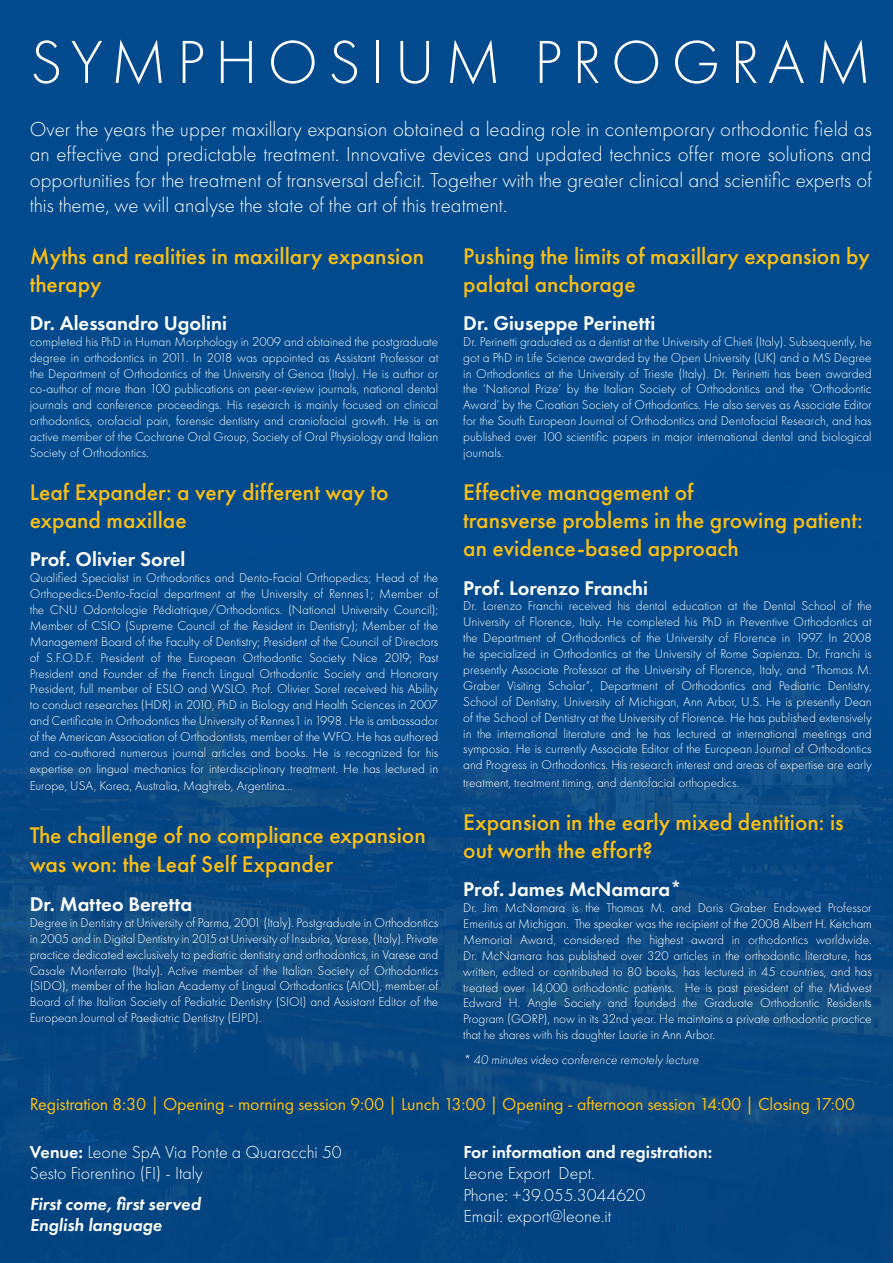
<style>
.page{position:relative;width:893px;height:1263px;background:#014a8e}
.page>*{position:absolute;margin:0;border:0;box-sizing:border-box;transform-origin:0 0}
.t1{font:300 63px "Futura PT";letter-spacing:.16em;color:#fff}
.t2{font:500 23.55px/28.2px "Futura PT";color:#fdbe12}
.t3{font:300 21px/25.2px "Futura PT";color:#fff;text-align:justify}
.t4{font:600 20.55px "Futura PT";color:#fff}
.t5{font:300 18px/21.6px "Futura PT";color:#fff}
.t6{font:18px "Futura PT";letter-spacing:-.01em;color:#fdbe12}
.t7{font:italic 600 18px/21.6px "Futura PT";color:#fff}
.t8{font:600 18px "Futura PT";color:#fff}
.t9{font:300 13.2px/15.9px "Futura PT";color:#fff;text-align:justify}
.t10{font:italic 300 13.2px "Futura PT";color:#fff}
.s1{font-weight:600}
</style>
<div class="page">
<img style="left:0;top:669px;width:893px;height:593px">
<h1 class="t1" style="left:30px;top:26px;width:843px">SYMPHOSIUM PROGRAM</h1>
<p class="t3" style="left:30px;top:117px;width:843px">Over the years the upper maxillary expansion obtained a leading role in contemporary orthodontic field as an effective and predictable treatment. Innovative devices and updated technics offer more solutions and opportunities for the treatment of transversal deficit. Together with the greater clinical and scientific experts of this theme, we will analyse the state of the art of this treatment.</p>
<h2 class="t2" style="left:30px;top:242px;width:396px">Myths and realities in maxillary expansion therapy</h2>
<h3 class="t4" style="left:30px;top:310px;width:199px">Dr. Alessandro Ugolini</h3>
<p class="t9" style="left:30px;top:334px;width:410px">completed his PhD in Human Morphology in 2009 and obtained the postgraduate degree in orthodontics in 2011. In 2018 was appointed as Assistant Professor at the Department of Orthodontics of the University of Genoa (Italy). He is author or co-author of more than 100 publications on peer-review journals, national dental journals and conference proceedings. His research is mainly focused on clinical orthodontics, orofacial pain, forensic dentistry and craniofacial growth. He is an active member of the Cochrane Oral Group, Society of Oral Physiology and Italian Society of Orthodontics.</p>
<h2 class="t2" style="left:30px;top:478px;width:360px">Leaf Expander: a very different way to expand maxillae</h2>
<h3 class="t4" style="left:30px;top:547px;width:157px">Prof. Olivier Sorel</h3>
<p class="t9" style="left:30px;top:570px;width:410px">Qualified Specialist in Orthodontics and Dento-Facial Orthopedics; Head of the Orthopedics-Dento-Facial department at the University of Rennes1; Member of the CNU Odontologie Pédiatrique/Orthodontics. (National University Council); Member of CSIO (Supreme Council of the Resident in Dentistry); Member of the Management Board of the Faculty of Dentistry; President of the Council of Directors of S.F.O.D.F. President of the European Orthodontic Society Nice 2019; Past President and Founder of the French Lingual Orthodontic Society and Honorary President, full member of ESLO and WSLO. Prof. Olivier Sorel received his Ability to conduct researches (HDR) in 2010, PhD in Biology and Health Sciences in 2007 and Certificate in Orthodontics the University of Rennes1 in 1998 . He is ambassador of the American Association of Orthodontists, member of the WFO. He has authored and co-authored numerous journal articles and books. He is recognized for his expertise on lingual mechanics for interdisciplinary treatment. He has lectured in</p>
<p class="t9" style="left:30px;top:778px;width:264px">Europe, USA, Korea, Australia, Maghreb, Argentina…</p>
<h2 class="t2" style="left:30px;top:821px;width:398px">The challenge of no compliance expansion was won: the Leaf Self Expander</h2>
<h3 class="t4" style="left:30px;top:891px;width:164px">Dr. Matteo Beretta</h3>
<p class="t9" style="left:30px;top:915px;width:410px">Degree in Dentistry at University of Parma, 2001 (Italy). Postgraduate in Orthodontics in 2005 and in Digital Dentistry in 2015 at University of Insubria, Varese, (Italy). Private practice dedicated exclusively to pediatric dentistry and orthodontics, in Varese and Casale Monferrato (Italy). Active member of the Italian Society of Orthodontics (SIDO), member of the Italian Academy of Lingual Orthodontics (AIOL), member of Board of the Italian Society of Pediatric Dentistry (SIOI) and Assistant Editor of the European Journal of Paediatric Dentistry (EJPD).</p>
<h2 class="t2" style="left:463px;top:242px;width:408px">Pushing the limits of maxillary expansion by palatal anchorage</h2>
<h3 class="t4" style="left:463px;top:310px;width:194px">Dr. Giuseppe Perinetti</h3>
<p class="t9" style="left:463px;top:334px;width:410px">Dr. Perinetti graduated as a dentist at the University of Chieti (Italy). Subsequently, he got a PhD in Life Science awarded by the Open University (UK) and a MS Degree in Orthodontics at the University of Trieste (Italy). Dr. Perinetti has been awarded the ‘National Prize’ by the Italian Society of Orthodontics and the ‘Orthodontic Award’ by the Croatian Society of Orthodontics. He also serves as Associate Editor for the South European Journal of Orthodontics and Dentofacial Research, and has published over 100 scientific papers in major international dental and biological journals.</p>
<h2 class="t2" style="left:463px;top:478px;width:401px">Effective management of<br>transverse problems in the growing patient: an evidence-based approach</h2>
<h3 class="t4" style="left:463px;top:575px;width:186px">Prof. Lorenzo Franchi</h3>
<p class="t9" style="left:463px;top:598px;width:410px">Dr. Lorenzo Franchi received his dental education at the Dental School of the University of Florence, Italy. He completed his PhD in Preventive Orthodontics at the Department of Orthodontics of the University of Florence in 1997. In 2008 he specialized in Orthodontics at the University of Rome Sapienza. Dr. Franchi is presently Associate Professor at the University of Florence, Italy, and “Thomas M.<br>Graber Visiting Scholar”, Department of Orthodontics and Pediatric Dentistry, School of Dentistry, University of Michigan, Ann Arbor, U.S. He is presently Dean of the School of Dentistry at the University of Florence. He has published extensively in the international literature and he has lectured at international meetings and symposia. He is currently Associate Editor of the European Journal of Orthodontics and Progress in Orthodontics. His research interest and areas of expertise are early</p>
<p class="t9" style="left:463px;top:775px;width:277px">treatment, treatment timing, and dentofacial orthopedics.</p>
<h2 class="t2" style="left:463px;top:808px;width:382px">Expansion in the early mixed dentition: is out worth the effort?</h2>
<h3 class="t4" style="left:463px;top:876px;width:220px">Prof. James McNamara*</h3>
<p class="t9" style="left:463px;top:900px;width:410px">Dr. Jim McNamara is the Thomas M. and Doris Graber Endowed Professor Emeritus at Michigan. The speaker was the recipient of the 2008 Albert H. Ketcham Memorial Award, considered the highest award in orthodontics worldwide.<br>Dr. McNamara has published over 320 articles in the orthodontic literature, has written, edited or contributed to 80 books, has lectured in 45 countries, and has treated over 14,000 orthodontic patients. He is past president of the Midwest Edward H. Angle Society and founded the Graduate Orthodontic Residents Program (GORP), now in its 32nd year. He maintains a private orthodontic practice that he shares with his daughter Laurie in Ann Arbor.</p>
<p class="t10" style="left:463px;top:1052px;width:237px">* 40 minutes video conference remotely lecture</p>
<h3 class="t6" style="left:30px;top:1093px;width:827px">Registration 8:30 | Opening - morning session 9:00 | Lunch 13:00 | Opening - afternoon session 14:00 | Closing 17:00</h3>
<h3 class="t5" style="left:30px;top:1141px;width:313px"><span class="s1">Venue:</span> Leone SpA Via Ponte a Quaracchi 50<br>Sesto Fiorentino (FI) - Italy</h3>
<h3 class="t7" style="left:30px;top:1193px;width:172px">First come, first served<br>English language</h3>
<h3 class="t8" style="left:463px;top:1140px;width:250px">For information and registration:</h3>
<h3 class="t5" style="left:463px;top:1162px;width:183px">Leone Export Dept.<br>Phone: +39.055.3044620<br>Email: export@leone.it</h3>
</div>
